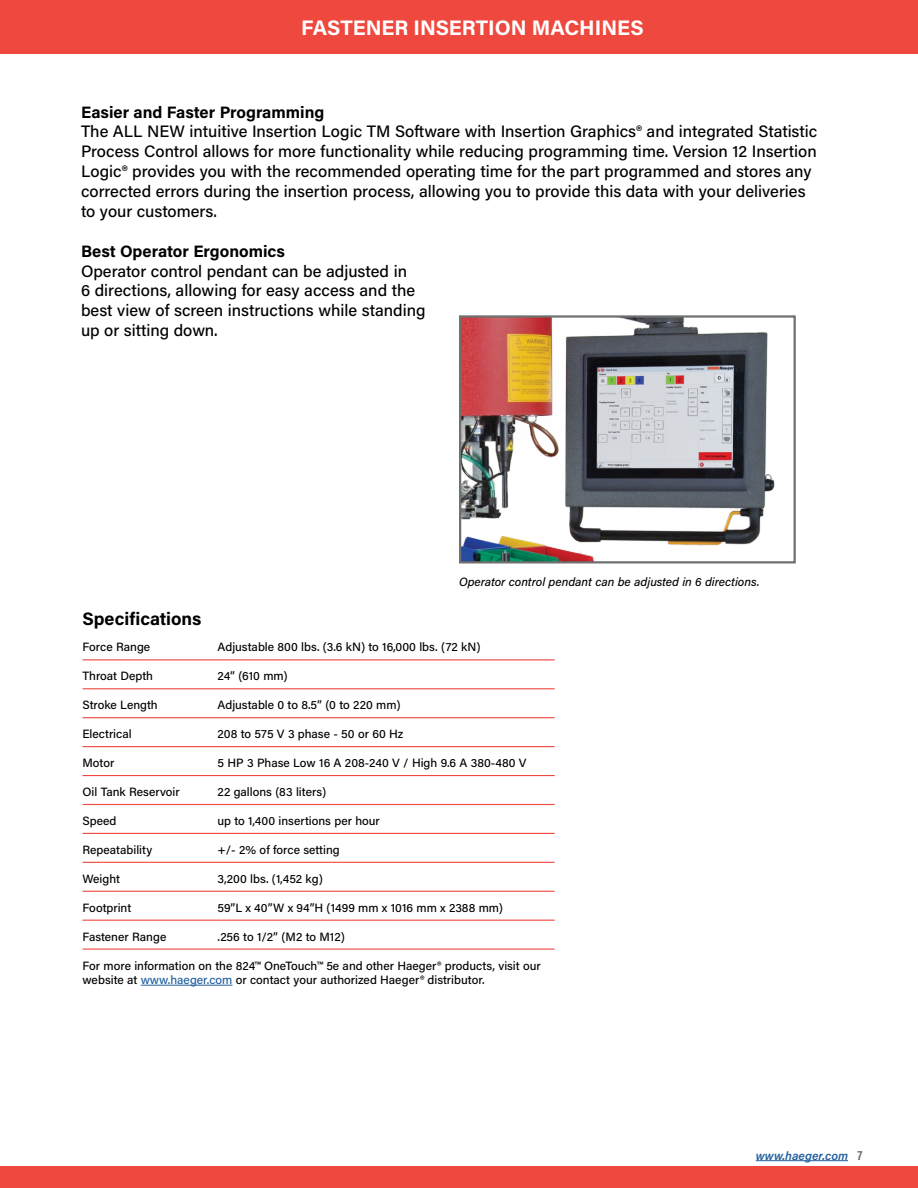
<style>
.page{position:relative;width:918px;height:1188px;background:#fff}
.page>*{position:absolute;margin:0;border:0;box-sizing:border-box;transform-origin:0 0}
.t1{font:700 21px "Acumin Pro";color:#fff}
.t2{font:700 18px "Acumin Pro";color:#000}
.t3{font:500 16.5px/20px "Acumin Pro";color:#000}
.t4{font:700 16.5px "Acumin Pro";color:#000}
.t5{font:500 12px/14.4px "Acumin Pro";color:#000}
.t6{font:italic 500 12px "Acumin Pro";color:#000}
.t7{font:italic 600 12px "Acumin Pro";color:#215e9e}
.s1{color:#215e9e}
.s2{font-family:"Acumin Pro Cond";font-weight:700;font-style:normal;font-size:13.5px;color:#6f7070}
</style>
<div class="page">
<div style="left:0;top:0;width:918px;height:54px;background:#ef483e"></div>
<div style="left:0;top:1167px;width:918px;height:21px;background:#ef483e"></div>
<hr style="left:756px;top:1160px;width:92px;height:1px;background:#215e9e">
<hr style="left:82px;top:659px;width:473px;height:1px;background:#ef483e">
<hr style="left:82px;top:688px;width:473px;height:1px;background:#ef483e">
<hr style="left:82px;top:717px;width:473px;height:1px;background:#ef483e">
<hr style="left:82px;top:746px;width:473px;height:1px;background:#ef483e">
<hr style="left:82px;top:775px;width:473px;height:1px;background:#ef483e">
<hr style="left:82px;top:804px;width:473px;height:1px;background:#ef483e">
<hr style="left:82px;top:833px;width:473px;height:1px;background:#ef483e">
<hr style="left:82px;top:862px;width:473px;height:1px;background:#ef483e">
<hr style="left:82px;top:891px;width:473px;height:1px;background:#ef483e">
<hr style="left:82px;top:920px;width:473px;height:1px;background:#ef483e">
<hr style="left:82px;top:949px;width:473px;height:1px;background:#ef483e">
<hr style="left:141px;top:985px;width:91px;height:1px;background:#215e9e">
<img style="left:462px;top:318px;width:313px;height:242px">
<div style="left:459px;top:315px;width:337px;height:248px;border:2px solid #6f7070"></div>
<h1 class="t1" style="left:301px;top:13px;width:344px">FASTENER INSERTION MACHINES</h1>
<h3 class="t4" style="left:81px;top:100px;width:245px">Easier and Faster Programming</h3>
<p class="t3" style="left:81px;top:121px;width:738px">The ALL NEW intuitive Insertion Logic TM Software with Insertion Graphics® and integrated Statistic Process Control allows for more functionality while reducing programming time. Version 12 Insertion Logic® provides you with the recommended operating time for the part programmed and stores any corrected errors during the insertion process, allowing you to provide this data with your deliveries to your customers.</p>
<h3 class="t4" style="left:81px;top:239px;width:205px">Best Operator Ergonomics</h3>
<h3 class="t3" style="left:81px;top:260px;width:346px">Operator control pendant can be adjusted in<br>6 directions, allowing for easy access and the best view of screen instructions while standing up or sitting down.</h3>
<p class="t6" style="left:459px;top:574px;width:302px">Operator control pendant can be adjusted in 6 directions.</p>
<h2 class="t2" style="left:82px;top:606px;width:120px">Specifications</h2>
<p class="t5" style="left:82px;top:639px;width:69px">Force Range</p>
<p class="t5" style="left:218px;top:639px;width:265px">Adjustable 800 lbs. (3.6 kN) to 16,000 lbs. (72 kN)</p>
<p class="t5" style="left:82px;top:668px;width:72px">Throat Depth</p>
<p class="t5" style="left:218px;top:668px;width:72px">24” (610 mm)</p>
<p class="t5" style="left:82px;top:697px;width:77px">Stroke Length</p>
<p class="t5" style="left:217px;top:697px;width:185px">Adjustable 0 to 8.5” (0 to 220 mm)</p>
<p class="t5" style="left:82px;top:726px;width:51px">Electrical</p>
<p class="t5" style="left:218px;top:726px;width:187px">208 to 575 V 3 phase - 50 or 60 Hz</p>
<p class="t5" style="left:82px;top:755px;width:33px">Motor</p>
<p class="t5" style="left:218px;top:755px;width:311px">5 HP 3 Phase Low 16 A 208-240 V / High 9.6 A 380-480 V</p>
<p class="t5" style="left:82px;top:784px;width:99px">Oil Tank Reservoir</p>
<p class="t5" style="left:217px;top:784px;width:110px">22 gallons (83 liters)</p>
<p class="t5" style="left:82px;top:813px;width:35px">Speed</p>
<p class="t5" style="left:218px;top:813px;width:164px">up to 1,400 insertions per hour</p>
<p class="t5" style="left:82px;top:842px;width:71px">Repeatability</p>
<p class="t5" style="left:218px;top:842px;width:124px">+/- 2% of force setting</p>
<p class="t5" style="left:82px;top:871px;width:39px">Weight</p>
<p class="t5" style="left:218px;top:871px;width:107px">3,200 lbs. (1,452 kg)</p>
<p class="t5" style="left:82px;top:900px;width:50px">Footprint</p>
<p class="t5" style="left:218px;top:900px;width:287px">59”L x 40”W x 94”H (1499 mm x 1016 mm x 2388 mm)</p>
<p class="t5" style="left:82px;top:929px;width:85px">Fastener Range</p>
<p class="t5" style="left:217px;top:929px;width:129px">.256 to 1/2” (M2 to M12)</p>
<p class="t5" style="left:82px;top:958px;width:460px">For more information on the 824™ OneTouch™ 5e and other Haeger® products, visit our website at <span class="s1">www.haeger.com</span> or contact your authorized Haeger® distributor.</p>
<p class="t7" style="left:756px;top:1147px;width:108px">www.haeger.com <span class="s2">7</span></p>
</div>
